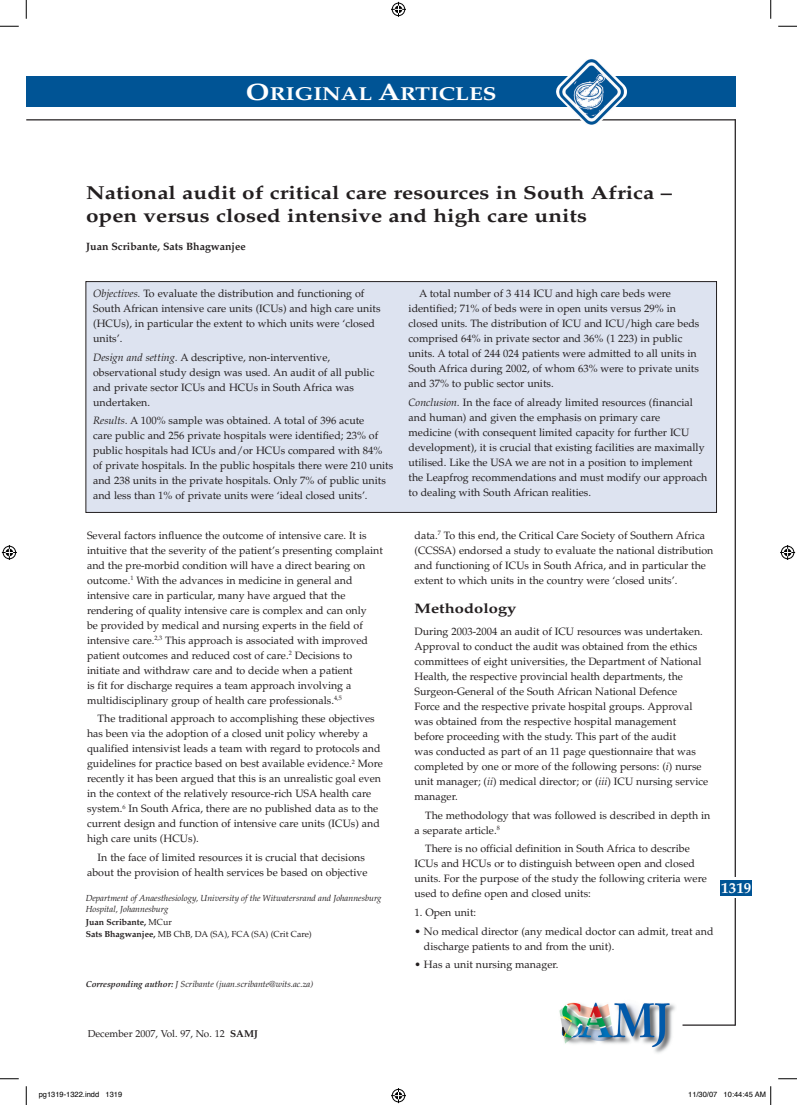
<style>
.page{position:relative;width:797px;height:1105px;background:#fff}
.page>*{position:absolute;margin:0;border:0;box-sizing:border-box;transform-origin:0 0}
.t1{font:700 18.75px/22.5px "Palatino";color:#231f20;scale:1.2 1}
.t2{font:700 18.75px "Palatino";color:#fff;scale:1.2 1}
.t3{font:700 15px "Palatino";color:#fff}
.t4{font:700 13.75px "Palatino";color:#231f20;scale:1.2 1}
.t5{font:10.62px/15px "Palatino";color:#231f20}
.t6{font:700 10.62px "Palatino";color:#231f20}
.t7{font:10px "Palatino";color:#231f20}
.t8{font:italic 8.75px/11.2px "Palatino";color:#231f20}
.t9{font:8.75px/11.2px "Palatino";color:#231f20}
.t10{font:7.5px "Helvetica";color:#000}
.s1{font-size:23.75px}
.s2{font-style:italic}
.s3{font-weight:700}
</style>
<div class="page">
<hr style="left:734px;top:119px;width:2px;height:906px;background:#231f20">
<div style="left:723px;top:877px;width:23px;height:21px;background:#fff"></div>
<hr style="left:682px;top:1024px;width:53px;height:2px;background:#231f20">
<div style="left:26px;top:77px;width:709px;height:30px;background:#005495"></div>
<hr style="left:26px;top:119px;width:709px;height:1px;background:#231f20">
<img style="left:555px;top:59px;width:72px;height:66px">
<img style="left:559px;top:1002px;width:117px;height:51px">
<div style="left:719px;top:880px;width:32px;height:16px;background:#005495"></div>
<div style="left:86px;top:282px;width:630px;height:230px;background:#dde3f0"></div>
<div style="left:86px;top:281px;width:630px;height:232px;border:1px solid #231f20"></div>
<svg style="left:0;top:25px;width:19px;height:2px"></svg>
<svg style="left:778px;top:25px;width:19px;height:2px"></svg>
<svg style="left:0;top:1078px;width:19px;height:1px"></svg>
<svg style="left:778px;top:1078px;width:19px;height:1px"></svg>
<svg style="left:25px;top:0;width:2px;height:19px"></svg>
<svg style="left:25px;top:1086px;width:2px;height:19px"></svg>
<svg style="left:770px;top:0;width:1px;height:19px"></svg>
<svg style="left:391px;top:2px;width:15px;height:15px"></svg>
<svg style="left:391px;top:1088px;width:15px;height:15px"></svg>
<svg style="left:2px;top:545px;width:15px;height:15px"></svg>
<svg style="left:780px;top:545px;width:15px;height:15px"></svg>
<svg style="left:770px;top:1086px;width:1px;height:19px"></svg>
<h1 class="t2" style="left:246px;top:83px;width:210px"><span class="s1">O</span>RIGINAL <span class="s1">A</span>RTICLES</h1>
<h1 class="t1" style="left:86px;top:182px;width:489px">National audit of critical care resources in South Africa – open versus closed intensive and high care units</h1>
<p class="t6" style="left:86px;top:240px;width:161px">Juan Scribante, Sats Bhagwanjee</p>
<p class="t5" style="left:93px;top:286px;width:289px"><span class="s2">Objectives.</span> To evaluate the distribution and functioning of South African intensive care units (ICUs) and high care units (HCUs), in particular the extent to which units were ‘closed units’.</p>
<p class="t5" style="left:93px;top:350px;width:283px"><span class="s2">Design and setting.</span> A descriptive, non-interventive, observational study design was used. An audit of all public and private sector ICUs and HCUs in South Africa was undertaken.</p>
<p class="t5" style="left:93px;top:413px;width:301px"><span class="s2">Results.</span> A 100% sample was obtained. A total of 396 acute<br>care public and 256 private hospitals were identified; 23% of public hospitals had ICUs and/or HCUs compared with 84% of private hospitals. In the public hospitals there were 210 units and 238 units in the private hospitals. Only 7% of public units and less than 1% of private units were ‘ideal closed units’.</p>
<p class="t5" style="left:87px;top:528px;width:297px">Several factors influence the outcome of intensive care. It is intuitive that the severity of the patient’s presenting complaint and the pre-morbid condition will have a direct bearing on outcome.<sup>1</sup> With the advances in medicine in general and intensive care in particular, many have argued that the rendering of quality intensive care is complex and can only<br>be provided by medical and nursing experts in the field of intensive care.<sup>2,3</sup> This approach is associated with improved patient outcomes and reduced cost of care.<sup>2</sup> Decisions to initiate and withdraw care and to decide when a patient<br>is fit for discharge requires a team approach involving a multidisciplinary group of health care professionals.<sup>4,5</sup></p>
<p class="t5" style="left:87px;top:711px;width:297px;text-indent:11px">The traditional approach to accomplishing these objectives has been via the adoption of a closed unit policy whereby a qualified intensivist leads a team with regard to protocols and guidelines for practice based on best available evidence.<sup>2</sup> More recently it has been argued that this is an unrealistic goal even in the context of the relatively resource-rich USA health care system.<sup>6</sup> In South Africa, there are no published data as to the current design and function of intensive care units (ICUs) and high care units (HCUs).</p>
<p class="t5" style="left:87px;top:850px;width:282px;text-align:right">In the face of limited resources it is crucial that decisions about the provision of health services be based on objective</p>
<p class="t8" style="left:86px;top:893px;width:297px">Department of Anaesthesiology, University of the Witwatersrand and Johannesburg<br>Hospital, Johannesburg</p>
<p class="t9" style="left:86px;top:917px;width:228px"><span class="s3">Juan Scribante,</span> MCur<br><span class="s3">Sats Bhagwanjee,</span> MB ChB, DA (SA), FCA (SA) (Crit Care)</p>
<p class="t8" style="left:86px;top:978px;width:229px"><span class="s3">Corresponding author:</span> J Scribante (juan.scribante@wits.ac.za)</p>
<p class="t5" style="left:408px;top:286px;width:292px;text-indent:11px">A total number of 3 414 ICU and high care beds were identified; 71% of beds were in open units versus 29% in closed units. The distribution of ICU and ICU/high care beds comprised 64% in private sector and 36% (1 223) in public units. A total of 244 024 patients were admitted to all units in South Africa during 2002, of whom 63% were to private units and 37% to public sector units.</p>
<p class="t5" style="left:408px;top:395px;width:300px"><span class="s2">Conclusion.</span> In the face of already limited resources (financial and human) and given the emphasis on primary care<br>medicine (with consequent limited capacity for further ICU development), it is crucial that existing facilities are maximally utilised. Like the USA we are not in a position to implement the Leapfrog recommendations and must modify our approach to dealing with South African realities.</p>
<p class="t5" style="left:414px;top:528px;width:300px">data.<sup>7</sup> To this end, the Critical Care Society of Southern Africa (CCSSA) endorsed a study to evaluate the national distribution and functioning of ICUs in South Africa, and in particular the extent to which units in the country were ‘closed units’.</p>
<p class="t4" style="left:414px;top:600px;width:86px">Methodology</p>
<p class="t5" style="left:414px;top:624px;width:295px">During 2003-2004 an audit of ICU resources was undertaken.<br>Approval to conduct the audit was obtained from the ethics committees of eight universities, the Department of National Health, the respective provincial health departments, the Surgeon-General of the South African National Defence<br>Force and the respective private hospital groups. Approval was obtained from the respective hospital management<br>before proceeding with the study. This part of the audit<br>was conducted as part of an 11 page questionnaire that was completed by one or more of the following persons: (<span class="s2">i</span>) nurse unit manager; (<span class="s2">ii</span>) medical director; or (<span class="s2">iii</span>) ICU nursing service manager.</p>
<p class="t5" style="left:414px;top:808px;width:297px;text-indent:11px">The methodology that was followed is described in depth in a separate article.<sup>8</sup></p>
<p class="t5" style="left:414px;top:841px;width:294px;text-indent:11px">There is no official definition in South Africa to describe ICUs and HCUs or to distinguish between open and closed units. For the purpose of the study the following criteria were used to define open and closed units:</p>
<p class="t5" style="left:414px;top:905px;width:63px">1. Open unit:</p>
<p class="t5" style="left:424px;top:924px;width:291px;text-indent:-9px">• No medical director (any medical doctor can admit, treat and discharge patients to and from the unit).</p>
<p class="t5" style="left:414px;top:957px;width:145px">• Has a unit nursing manager.</p>
<h2 class="t3" style="left:721px;top:879px;width:31px">1319</h2>
<p class="t7" style="left:88px;top:1028px;width:172px">December 2007, Vol. 97, No. 12 <span class="s3">SAMJ</span></p>
<p class="t10" style="left:39px;top:1090px;width:85px">pg1319-1322.indd 1319</p>
<p class="t10" style="left:688px;top:1090px;width:79px">11/30/07 10:44:45 AM</p>
</div>
